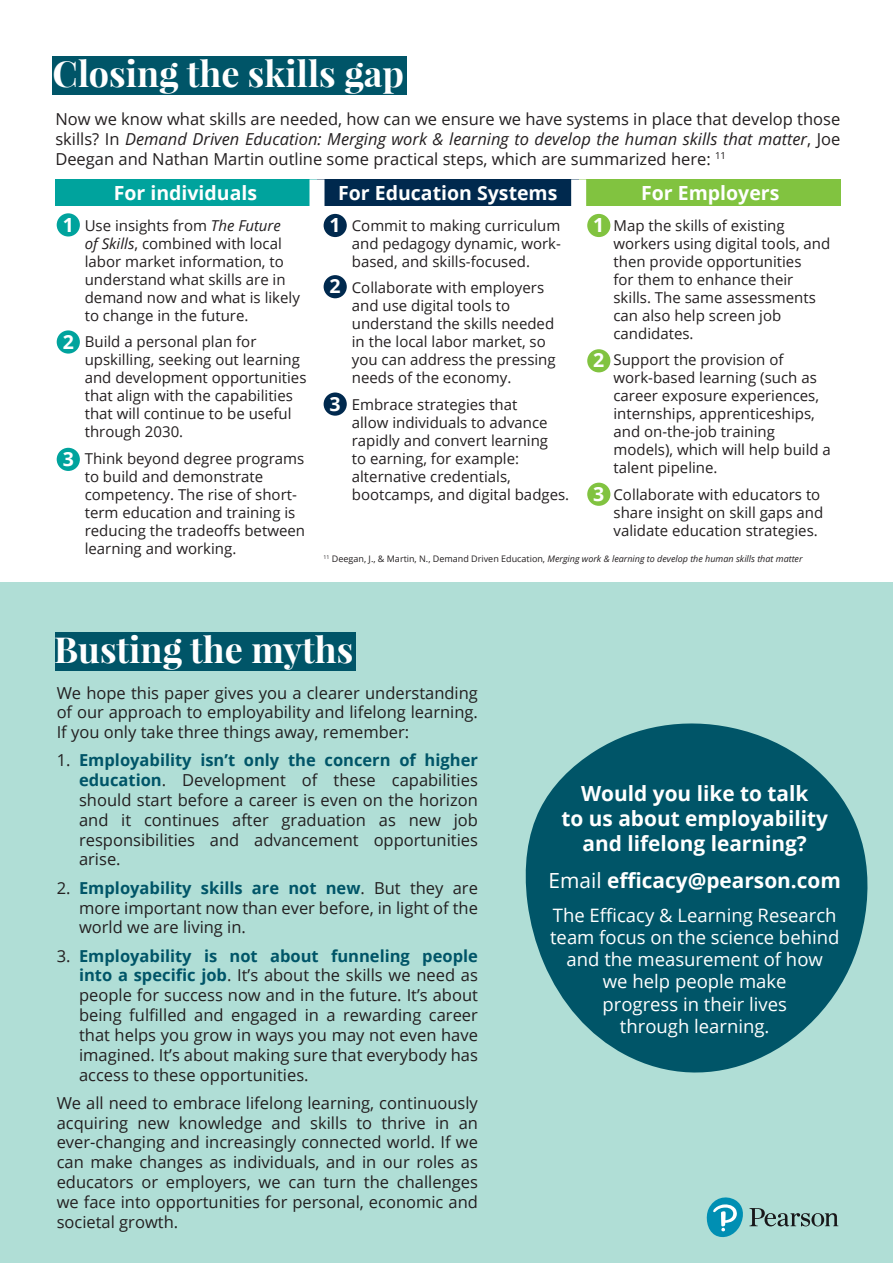
<style>
.page{position:relative;width:893px;height:1263px;background:#fff}
.page>*{position:absolute;margin:0;border:0;box-sizing:border-box;transform-origin:0 0}
.t1{font:700 36px "Playfair Display";color:#fff}
.t2{font:700 20.85px/25px "Open Sans";color:#fff;text-align:center}
.t3{font:700 19.5px "Open Sans";color:#fff}
.t4{font:18.45px/22.2px "Open Sans";color:#fff;text-align:center}
.t5{font:16.5px/19.8px "Open Sans";color:#231f20;text-align:justify}
.t6{font:15px/18px "Open Sans";color:#231f20}
.t7{font:italic 9px "Open Sans";color:#231f20}
.s1{font-style:italic}
.s2{font-style:normal}
.s3{font-weight:700;color:#005568}
.s4{font-weight:400}
</style>
<div class="page">
<div style="left:55px;top:179px;width:262px;height:27px;background:#00a39d"></div>
<div style="left:317px;top:179px;width:262px;height:27px;background:#00294e"></div>
<div style="left:579px;top:179px;width:261px;height:27px;background:#81c340"></div>
<div style="left:309px;top:179px;width:15px;height:27px;background:#fff"></div>
<div style="left:571px;top:179px;width:15px;height:27px;background:#fff"></div>
<div style="left:0;top:583px;width:893px;height:680px;background:#b0ded6"></div>
<svg style="left:525px;top:723px;width:343px;height:350px;fill:#005568"></svg>
<div style="left:53px;top:56px;width:354px;height:38px;background:#005568"></div>
<div style="left:55px;top:632px;width:301px;height:39px;background:#005568"></div>
<svg style="left:706px;top:1197px;width:132px;height:41px"></svg>
<div style="left:57px;top:213px;width:23px;height:23px;background:#00a39d;border-radius:50%"></div>
<div style="left:57px;top:330px;width:23px;height:24px;background:#00a39d;border-radius:50%"></div>
<div style="left:57px;top:448px;width:23px;height:23px;background:#00a39d;border-radius:50%"></div>
<div style="left:324px;top:214px;width:23px;height:23px;background:#00294e;border-radius:50%"></div>
<div style="left:324px;top:392px;width:23px;height:24px;background:#00294e;border-radius:50%"></div>
<div style="left:324px;top:275px;width:23px;height:23px;background:#00294e;border-radius:50%"></div>
<div style="left:587px;top:214px;width:23px;height:23px;background:#81c340;border-radius:50%"></div>
<div style="left:587px;top:349px;width:23px;height:23px;background:#81c340;border-radius:50%"></div>
<div style="left:587px;top:483px;width:23px;height:23px;background:#81c340;border-radius:50%"></div>
<h1 class="t1" style="left:53px;top:51px;width:353px">Closing the skills gap</h1>
<p class="t5" style="left:55px;top:109px;width:786px">Now we know what skills are needed, how can we ensure we have systems in place that develop those skills? In <span class="s1">Demand Driven Education: Merging work &amp; learning to develop the human skills that matter</span>, Joe Deegan and Nathan Martin outline some practical steps, which are summarized here: <sup>11</sup></p>
<p class="t3" style="left:114px;top:179px;width:145px">For individuals</p>
<p class="t3" style="left:338px;top:179px;width:221px">For Education Systems</p>
<p class="t3" style="left:641px;top:179px;width:140px">For Employers</p>
<p class="t6" style="left:85px;top:216px;width:217px">Use insights from <span class="s1">The Future<br>of Skills</span>, combined with local labor market information, to understand what skills are in demand now and what is likely to change in the future.</p>
<p class="t6" style="left:85px;top:332px;width:223px">Build a personal plan for upskilling, seeking out learning and development opportunities that align with the capabilities that will continue to be useful through 2030.</p>
<p class="t6" style="left:85px;top:449px;width:222px">Think beyond degree programs to build and demonstrate competency. The rise of short&shy;term education and training is reducing the tradeoffs between learning and working.</p>
<p class="t3" style="left:63px;top:211px;width:13px">1</p>
<p class="t3" style="left:330px;top:211px;width:13px">1</p>
<p class="t3" style="left:593px;top:211px;width:13px">1</p>
<p class="t6" style="left:613px;top:216px;width:218px">Map the skills of existing workers using digital tools, and then provide opportunities<br>for them to enhance their skills. The same assessments can also help screen job candidates.</p>
<p class="t6" style="left:613px;top:350px;width:219px">Support the provision of work-based learning (such as career exposure experiences, internships, apprenticeships, and on-the-job training models), which will help build a talent pipeline.</p>
<p class="t6" style="left:613px;top:485px;width:211px">Collaborate with educators to share insight on skill gaps and validate education strategies.</p>
<p class="t6" style="left:352px;top:216px;width:211px;text-align:justify">Commit to making curriculum and pedagogy dynamic, work&shy;based, and skills-focused.</p>
<p class="t6" style="left:352px;top:278px;width:205px">Collaborate with employers and use digital tools to understand the skills needed in the local labor market, so you can address the pressing needs of the economy.</p>
<p class="t6" style="left:352px;top:395px;width:219px">Embrace strategies that<br>allow individuals to advance rapidly and convert learning<br>to earning, for example: alternative credentials, bootcamps, and digital badges.</p>
<p class="t3" style="left:330px;top:272px;width:13px">2</p>
<p class="t3" style="left:63px;top:328px;width:13px">2</p>
<p class="t3" style="left:593px;top:347px;width:13px">2</p>
<p class="t3" style="left:330px;top:390px;width:13px">3</p>
<p class="t3" style="left:63px;top:445px;width:13px">3</p>
<p class="t3" style="left:593px;top:480px;width:13px">3</p>
<p class="t7" style="left:324px;top:552px;width:480px"><sup>11</sup> <span class="s2">Deegan, J., &amp; Martin, N., Demand Driven Education,</span> Merging work &amp; learning to develop the human skills that matter</p>
<h1 class="t1" style="left:54px;top:627px;width:301px">Busting the myths</h1>
<p class="t5" style="left:57px;top:682px;width:423px">We hope this paper gives you a clearer understanding of our approach to employability and lifelong learning.<br>If you only take three things away, remember:</p>
<p class="t5" style="left:79px;top:750px;width:400px;text-indent:-22px">1. <span class="s3">Employability isn’t only the concern of higher education</span>. Development of these capabilities should start before a career is even on the horizon and it continues after graduation as new job responsibilities and advancement opportunities arise.</p>
<p class="t5" style="left:79px;top:877px;width:400px;text-indent:-22px">2. <span class="s3">Employability skills are not new</span>. But they are more important now than ever before, in light of the world we are living in.</p>
<p class="t5" style="left:79px;top:945px;width:400px;text-indent:-22px">3. <span class="s3">Employability is not about funneling people into a specific job</span>. It’s about the skills we need as people for success now and in the future. It’s about being fulfilled and engaged in a rewarding career that helps you grow in ways you may not even have imagined. It’s about making sure that everybody has access to these opportunities.</p>
<p class="t5" style="left:57px;top:1092px;width:423px">We all need to embrace lifelong learning, continuously acquiring new knowledge and skills to thrive in an ever-changing and increasingly connected world. If we can make changes as individuals, and in our roles as educators or employers, we can turn the challenges we face into opportunities for personal, economic and societal growth.</p>
<p class="t2" style="left:561px;top:781px;width:268px">Would you like to talk<br>to us about employability and lifelong learning?</p>
<p class="t2" style="left:549px;top:867px;width:294px"><span class="s4">Email</span> efficacy@pearson.com</p>
<p class="t4" style="left:550px;top:903px;width:291px">The Efficacy &amp; Learning Research team focus on the science behind and the measurement of how<br>we help people make<br>progress in their lives<br>through learning.</p>
</div>
